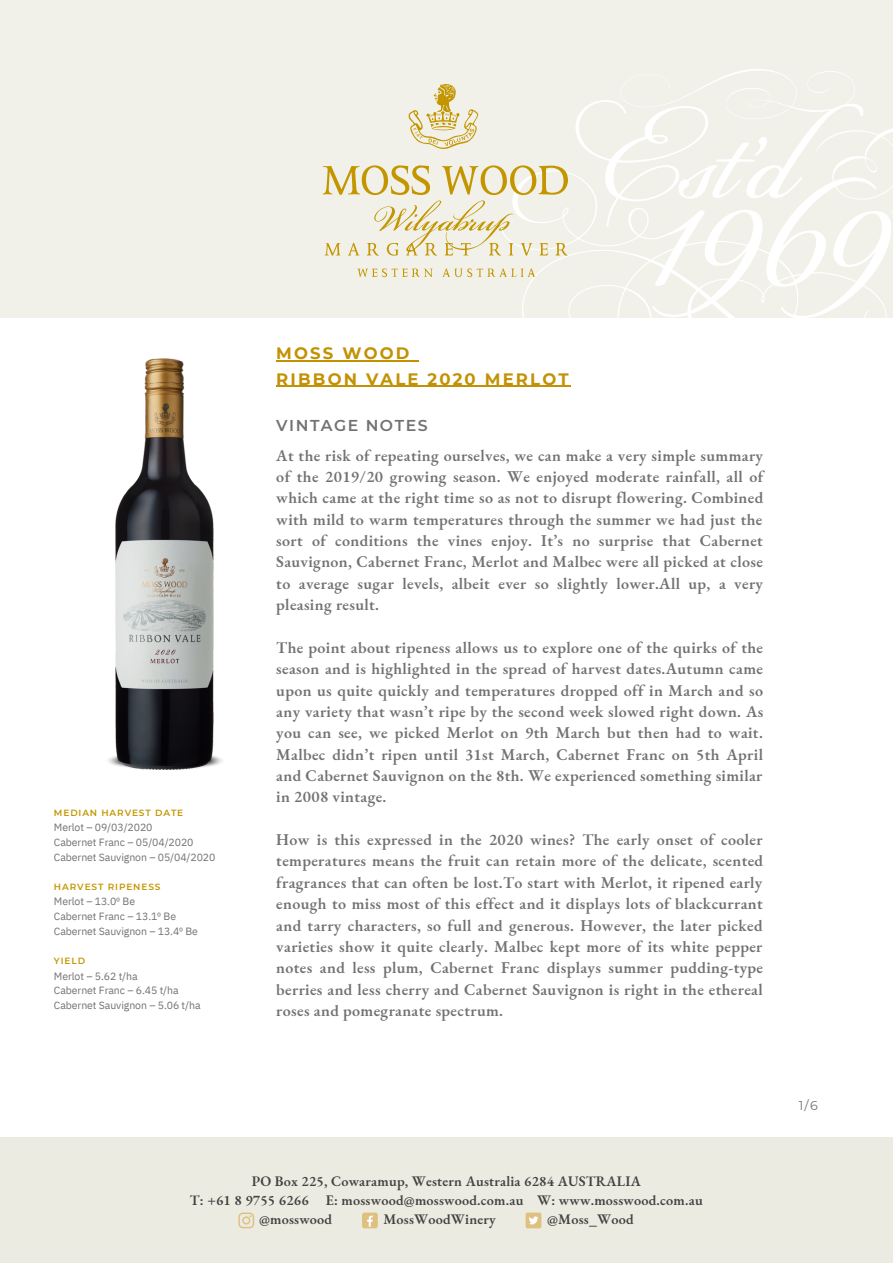
<style>
.page{position:relative;width:893px;height:1264px;background:#fff}
.page>*{position:absolute;margin:0;border:0;box-sizing:border-box;transform-origin:0 0}
.t1{font:700 16.5px/25.8px "Montserrat";letter-spacing:.13em;color:#c29204}
.t2{font:600 16.05px/21.3px "EB Garamond";letter-spacing:.02em;color:#727272;text-align:justify}
.t3{font:600 15.75px "Montserrat";letter-spacing:.095em;color:#727272}
.t4{font:600 14.25px "EB Garamond";letter-spacing:.015em;color:#424242}
.t5{font:12.75px "Montserrat";color:#727272}
.t6{font:10.5px/14.5px "IBM Plex Sans";letter-spacing:-.01em;color:#727272}
.t7{font:600 9px "Montserrat";letter-spacing:.095em;color:#c39600}
</style>
<div class="page">
<div style="left:0;top:0;width:892px;height:318px;background:#f1f1e9"></div>
<svg style="left:522px;top:129px;width:370px;height:189px"></svg>
<svg style="left:575px;top:69px;width:288px;height:158px"></svg>
<svg style="left:323px;top:84px;width:245px;height:193px"></svg>
<img style="left:108px;top:358px;width:114px;height:412px">
<div style="left:0;top:1136px;width:892px;height:126px;background:#ebebe2"></div>
<div style="left:525px;top:1212px;width:16px;height:16px;background:#dec07f;border-radius:2px"></div>
<svg style="left:529px;top:1216px;width:9px;height:8px"></svg>
<svg style="left:238px;top:1212px;width:16px;height:16px"></svg>
<div style="left:362px;top:1212px;width:16px;height:16px;background:#dec07f;border-radius:2px"></div>
<svg style="left:367px;top:1215px;width:6px;height:11px"></svg>
<hr style="left:276px;top:360px;width:135px;height:1px;background:#c29204">
<hr style="left:276px;top:386px;width:294px;height:1px;background:#c29204">
<p class="t7" style="left:54px;top:807px;width:131px">MEDIAN HARVEST DATE</p>
<p class="t6" style="left:54px;top:820px;width:163px">Merlot – 09/03/2020<br>Cabernet Franc – 05/04/2020<br>Cabernet Sauvignon – 05/04/2020</p>
<p class="t7" style="left:54px;top:881px;width:108px">HARVEST RIPENESS</p>
<p class="t6" style="left:54px;top:894px;width:145px">Merlot – 13.0⁰ Be<br>Cabernet Franc – 13.1⁰ Be<br>Cabernet Sauvignon – 13.4⁰ Be</p>
<p class="t6" style="left:54px;top:968px;width:148px">Merlot – 5.62 t/ha<br>Cabernet Franc – 6.45 t/ha<br>Cabernet Sauvignon – 5.06 t/ha</p>
<p class="t7" style="left:54px;top:955px;width:33px">YIELD</p>
<p class="t1" style="left:276px;top:340px;width:294px">MOSS WOOD<br>RIBBON VALE 2020 MERLOT</p>
<p class="t3" style="left:276px;top:416px;width:153px">VINTAGE NOTES</p>
<p class="t2" style="left:276px;top:444px;width:488px">At the risk of repeating ourselves, we can make a very simple summary of the 2019/20 growing season. We enjoyed moderate rainfall, all of which came at the right time so as not to disrupt flowering. Combined with mild to warm temperatures through the summer we had just the sort of conditions the vines enjoy. It’s no surprise that Cabernet Sauvignon, Cabernet Franc, Merlot and Malbec were all picked at close to average sugar levels, albeit ever so slightly lower.All up, a very pleasing result.</p>
<p class="t2" style="left:276px;top:636px;width:488px">The point about ripeness allows us to explore one of the quirks of the season and is highlighted in the spread of harvest dates.Autumn came upon us quite quickly and temperatures dropped off in March and so any variety that wasn’t ripe by the second week slowed right down. As you can see, we picked Merlot on 9th March but then had to wait.<br>Malbec didn’t ripen until 31st March, Cabernet Franc on 5th April and Cabernet Sauvignon on the 8th. We experienced something similar in 2008 vintage.</p>
<p class="t2" style="left:276px;top:828px;width:488px">How is this expressed in the 2020 wines? The early onset of cooler temperatures means the fruit can retain more of the delicate, scented fragrances that can often be lost.To start with Merlot, it ripened early enough to miss most of this effect and it displays lots of blackcurrant and tarry characters, so full and generous. However, the later picked varieties show it quite clearly. Malbec kept more of its white pepper notes and less plum, Cabernet Franc displays summer pudding-type berries and less cherry and Cabernet Sauvignon is right in the ethereal roses and pomegranate spectrum.</p>
<p class="t4" style="left:252px;top:1171px;width:390px">PO Box 225, Cowaramup, Western Australia 6284 AUSTRALIA</p>
<p class="t4" style="left:190px;top:1190px;width:514px">T: +61 8 9755 6266 E: mosswood@mosswood.com.au W: www.mosswood.com.au</p>
<p class="t4" style="left:259px;top:1209px;width:75px">@mosswood</p>
<p class="t4" style="left:383px;top:1209px;width:114px">MossWoodWinery</p>
<p class="t4" style="left:547px;top:1209px;width:88px">@Moss_Wood</p>
<p class="t5" style="left:798px;top:1098px;width:21px">1/6</p>
</div>
